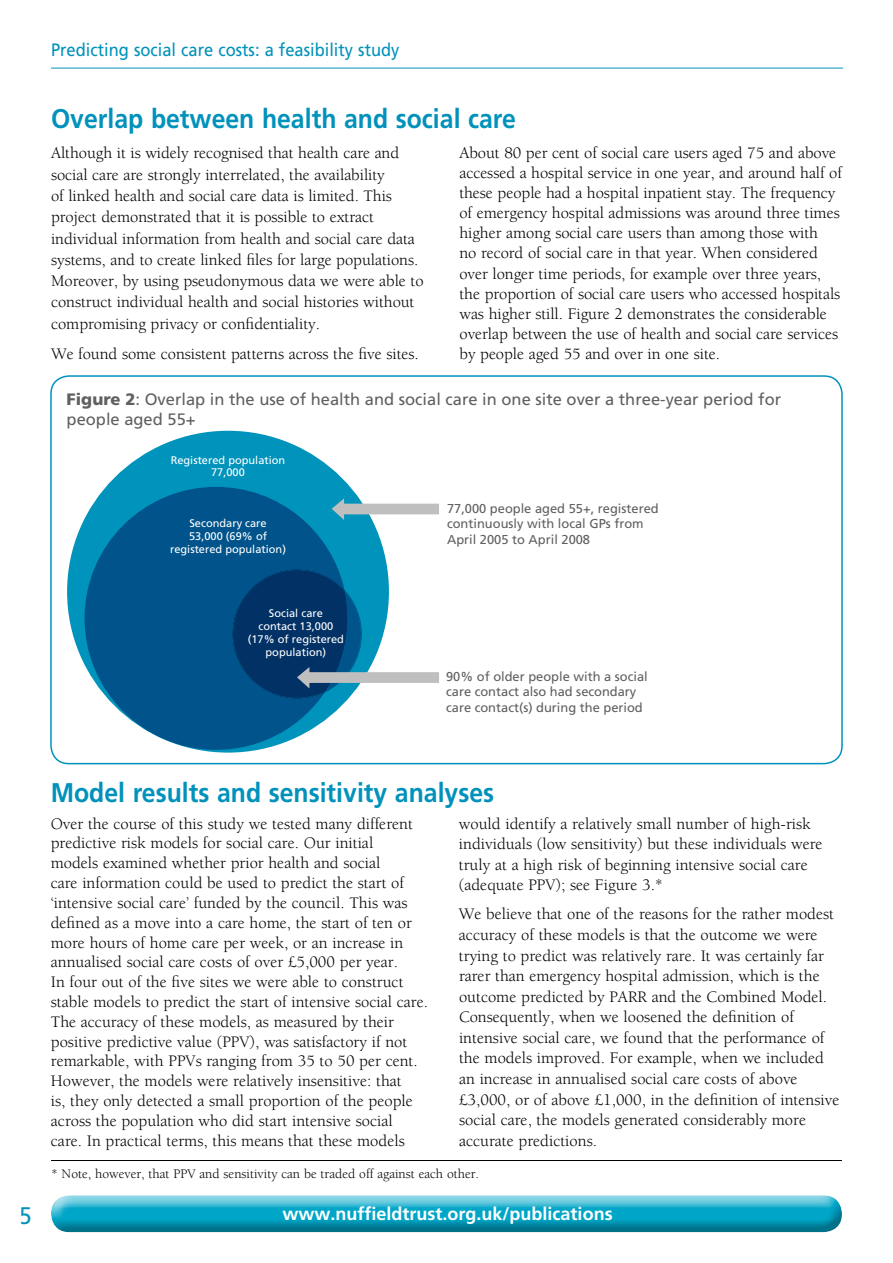
<style>
.page{position:relative;width:893px;height:1263px;background:#fff}
.page>*{position:absolute;margin:0;border:0;box-sizing:border-box;transform-origin:0 0}
.t1{font:700 27px "Frutiger";color:#0092bb;scale:.92 1}
.t2{font:24px "Frutiger";color:#0092bb;scale:.92 1}
.t3{font:18px "Frutiger";color:#0092bb;scale:.92 1}
.t4{font:700 18px "Frutiger";color:#fff}
.t5{font:16.5px/19.8px "Berkeley Std";color:#000}
.t6{font:16.5px/19.8px "Frutiger";color:#5f6062}
.t7{font:13.5px "Berkeley Std";color:#000}
.t8{font:12.9px/15.5px "Frutiger";color:#5f5f61}
.t9{font:11.1px/12.9px "Frutiger";color:#fff;text-align:center}
.s1{font-weight:900}
</style>
<div class="page">
<div style="left:49px;top:1192px;width:793px;height:29px;background:#fff;opacity:.75"></div>
<div style="left:49px;top:1198px;width:793px;height:35px;background:#5f6062;opacity:.5"></div>
<hr style="left:51px;top:68px;width:792px;height:1px;background:#0092bb">
<div style="left:67px;top:431px;width:322px;height:322px;background:#0093bc;border-radius:50%"></div>
<svg style="left:85px;top:487px;width:259px;height:263px;fill:#00548b"></svg>
<svg style="left:232px;top:569px;width:130px;height:130px;background:#034175"></svg>
<div style="left:303px;top:672px;width:136px;height:11px;background:#bfbfc0"></div>
<svg style="left:332px;top:498px;width:12px;height:22px"></svg>
<div style="left:338px;top:504px;width:101px;height:10px;background:#bfbfc0"></div>
<div style="left:50px;top:375px;width:793px;height:389px;border:2px solid #0092bb;border-radius:18px"></div>
<hr style="left:51px;top:1160px;width:791px;height:1px;background:#000">
<p class="t3" style="left:51px;top:40px;width:380px">Predicting social care costs: a feasibility study</p>
<h1 class="t1" style="left:51px;top:103px;width:507px">Overlap between health and social care</h1>
<p class="t5" style="left:51px;top:143px;width:374px;line-height:21.3px">Although it is widely recognised that health care and social care are strongly interrelated, the availability<br>of linked health and social care data is limited. This project demonstrated that it is possible to extract individual information from health and social care data systems, and to create linked files for large populations.<br>Moreover, by using pseudonymous data we were able to construct individual health and social histories without compromising privacy or confidentiality.</p>
<p class="t5" style="left:51px;top:344px;width:369px">We found some consistent patterns across the five sites.</p>
<p class="t5" style="left:459px;top:143px;width:384px">About 80 per cent of social care users aged 75 and above accessed a hospital service in one year, and around half of these people had a hospital inpatient stay. The frequency of emergency hospital admissions was around three times higher among social care users than among those with<br>no record of social care in that year. When considered over longer time periods, for example over three years, the proportion of social care users who accessed hospitals was higher still. Figure 2 demonstrates the considerable overlap between the use of health and social care services by people aged 55 and over in one site.</p>
<p class="t6" style="left:67px;top:389px;width:716px"><span class="s1">Figure 2</span>: Overlap in the use of health and social care in one site over a three-year period for people aged 55+</p>
<p class="t9" style="left:171px;top:453px;width:116px">Registered population<br>77,000</p>
<p class="t9" style="left:170px;top:517px;width:117px">Secondary care<br>53,000 (69% of registered population)</p>
<p class="t9" style="left:248px;top:607px;width:98px">Social care<br>contact 13,000 (17% of registered population)</p>
<p class="t8" style="left:447px;top:500px;width:213px">77,000 people aged 55+, registered continuously with local GPs from<br>April 2005 to April 2008</p>
<p class="t8" style="left:446px;top:669px;width:203px">90% of older people with a social care contact also had secondary care contact(s) during the period</p>
<h1 class="t1" style="left:51px;top:777px;width:484px">Model results and sensitivity analyses</h1>
<p class="t5" style="left:51px;top:814px;width:379px">Over the course of this study we tested many different predictive risk models for social care. Our initial<br>models examined whether prior health and social<br>care information could be used to predict the start of ‘intensive social care’ funded by the council. This was defined as a move into a care home, the start of ten or more hours of home care per week, or an increase in annualised social care costs of over £5,000 per year.<br>In four out of the five sites we were able to construct stable models to predict the start of intensive social care.<br>The accuracy of these models, as measured by their positive predictive value (PPV), was satisfactory if not remarkable, with PPVs ranging from 35 to 50 per cent.<br>However, the models were relatively insensitive: that<br>is, they only detected a small proportion of the people across the population who did start intensive social<br>care. In practical terms, this means that these models</p>
<p class="t5" style="left:459px;top:813px;width:365px;line-height:20.5px">would identify a relatively small number of high-risk individuals (low sensitivity) but these individuals were truly at a high risk of beginning intensive social care (adequate PPV); see Figure 3.*</p>
<p class="t5" style="left:459px;top:904px;width:382px;line-height:20.5px">We believe that one of the reasons for the rather modest accuracy of these models is that the outcome we were trying to predict was relatively rare. It was certainly far rarer than emergency hospital admission, which is the outcome predicted by PARR and the Combined Model.<br>Consequently, when we loosened the definition of intensive social care, we found that the performance of the models improved. For example, when we included an increase in annualised social care costs of above £3,000, or of above £1,000, in the definition of intensive social care, the models generated considerably more accurate predictions.</p>
<p class="t7" style="left:51px;top:1166px;width:429px">* Note, however, that PPV and sensitivity can be traded off against each other.</p>
<h2 class="t2" style="left:19px;top:1202px;width:15px">5</h2>
<p class="t4" style="left:283px;top:1203px;width:332px">www.nuffieldtrust.org.uk/publications</p>
</div>
